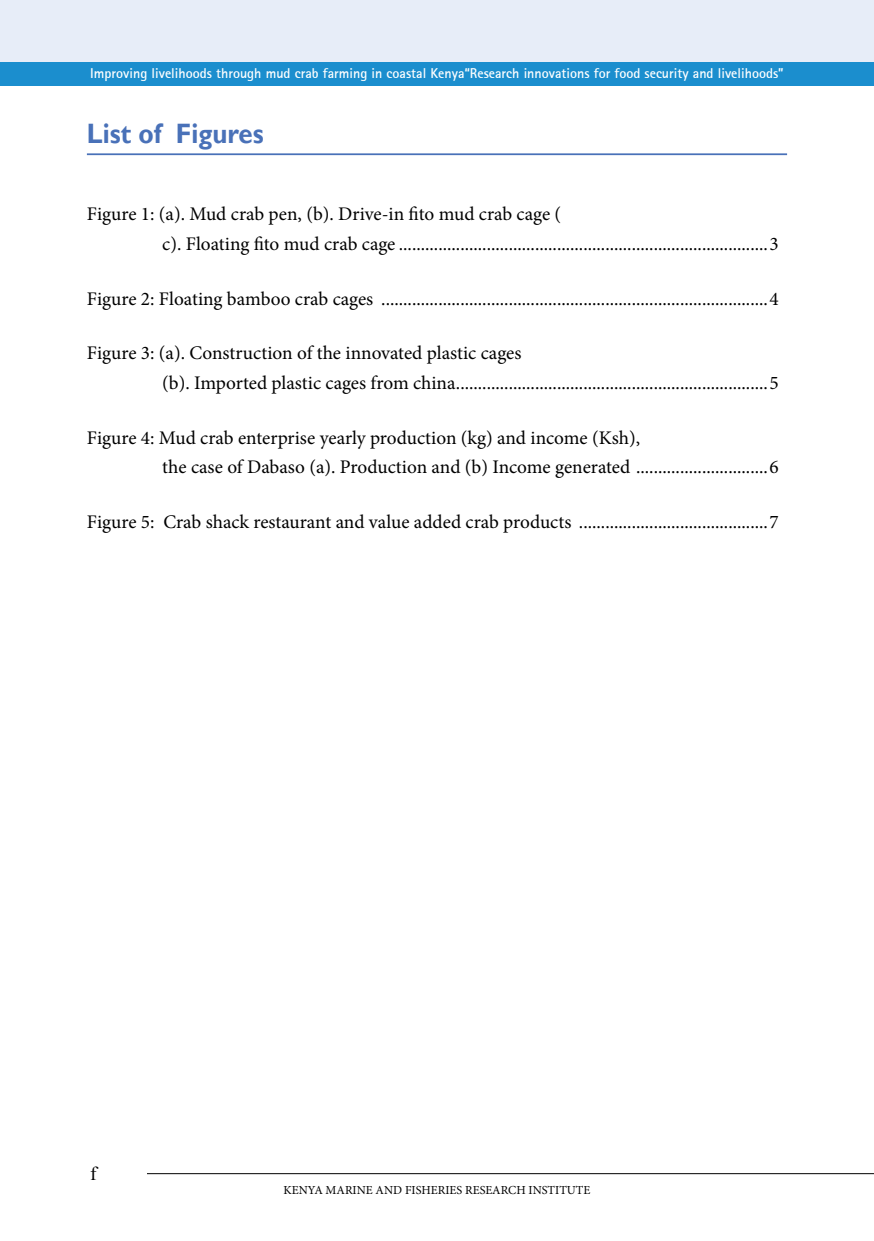
<style>
.page{position:relative;width:874px;height:1241px;background:#fff}
.page>*{position:absolute;margin:0;border:0;box-sizing:border-box;transform-origin:0 0}
.t1{font:700 28px "Gill Sans";color:#4971b8;scale:.92 1}
.t2{font:19.25px/29.8px "Minion Pro";color:#000}
.t3{font:19.25px "Times New Roman";color:#000}
.t4{font:700 14px "Rotis Sans Serif";color:#fff}
.t5{font:12.25px "Minion Pro";color:#000}
</style>
<div class="page">
<div style="left:0;top:62px;width:873px;height:24px;background:#1b8ece"></div>
<div style="left:0;top:0;width:873px;height:62px;background:#e7edf8"></div>
<hr style="left:147px;top:1172px;width:726px;height:1px;background:#000">
<hr style="left:87px;top:153px;width:699px;height:2px;background:#4971b8">
<p class="t4" style="left:90px;top:64px;width:694px">Improving livelihoods through mud crab farming in coastal Kenya“Research innovations for food security and livelihoods”</p>
<h1 class="t1" style="left:87px;top:117px;width:193px">List of Figures</h1>
<p class="t2" style="left:162px;top:199px;width:617px;text-indent:-75px">Figure 1: (a). Mud crab pen, (b). Drive-in fito mud crab cage (<br>c). Floating fito mud crab cage ....................................................................................3</p>
<p class="t2" style="left:87px;top:284px;width:693px">Figure 2: Floating bamboo crab cages ........................................................................................4</p>
<p class="t2" style="left:162px;top:338px;width:617px;text-indent:-75px">Figure 3: (a). Construction of the innovated plastic cages<br>(b). Imported plastic cages from china.......................................................................5</p>
<p class="t2" style="left:162px;top:422px;width:617px;text-indent:-75px">Figure 4: Mud crab enterprise yearly production (kg) and income (Ksh),<br>the case of Dabaso (a). Production and (b) Income generated ..............................6</p>
<p class="t2" style="left:87px;top:507px;width:693px">Figure 5: Crab shack restaurant and value added crab products ...........................................7</p>
<p class="t3" style="left:90px;top:1160px;width:8px">f</p>
<p class="t5" style="left:283px;top:1181px;width:308px">KENYA MARINE AND FISHERIES RESEARCH INSTITUTE</p>
</div>
